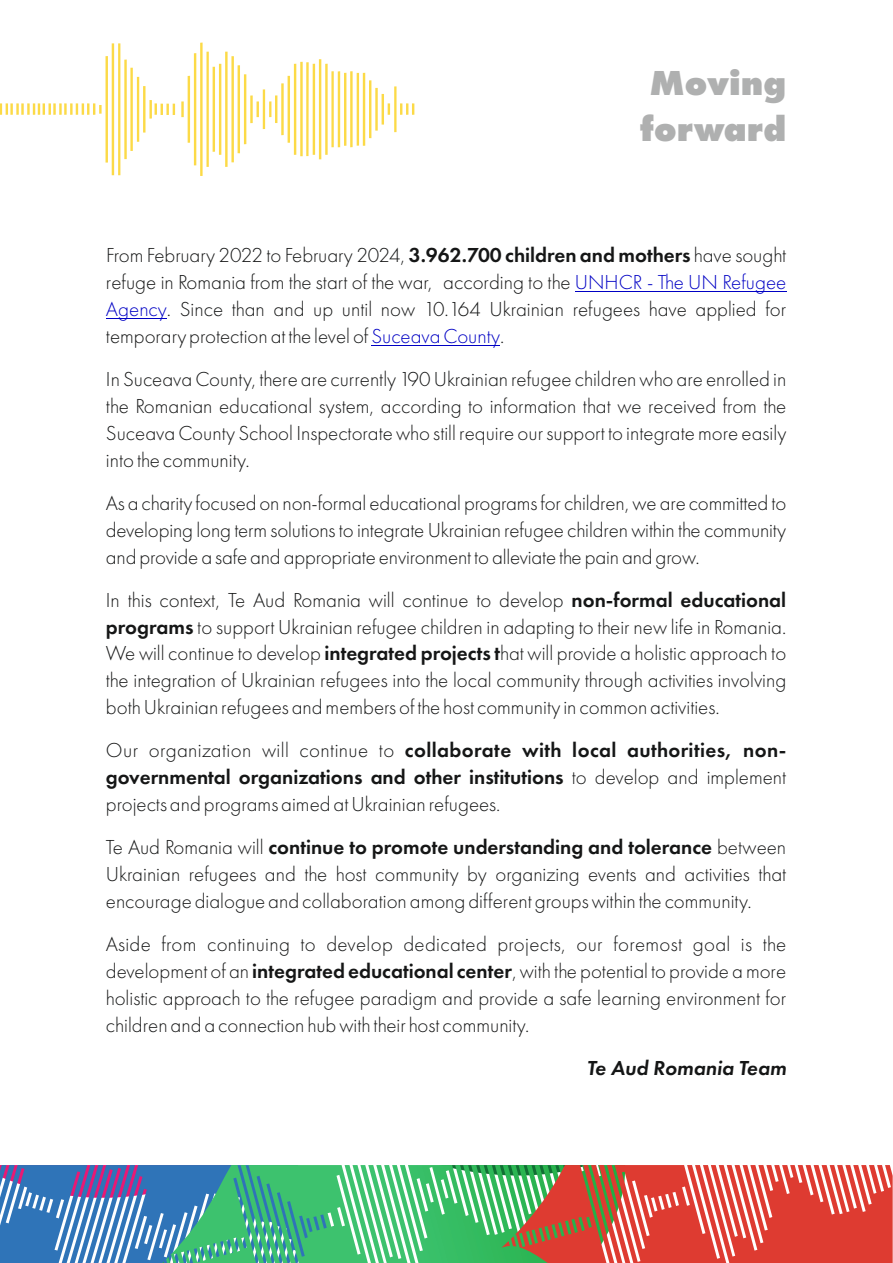
<style>
.page{position:relative;width:893px;height:1263px;background:#fff}
.page>*{position:absolute;margin:0;border:0;box-sizing:border-box;transform-origin:0 0}
.t1{font:800 36px/46.2px "Futura PT";color:#afb0b0}
.t2{font:300 21px/26.8px "Futura PT";color:#151616;text-align:justify}
.t3{font:italic 600 21px "Futura PT";color:#151616}
.s1{font-weight:600}
.s2{color:#0000c4}
</style>
<div class="page">
<svg style="left:0;top:1165px;width:893px;height:98px;background:#8d8d7d"></svg>
<hr style="left:112px;top:43px;width:2px;height:132px;background:#fcda47">
<hr style="left:118px;top:43px;width:2px;height:132px;background:#fcda47">
<hr style="left:106px;top:56px;width:2px;height:107px;background:#fcda47">
<hr style="left:200px;top:43px;width:3px;height:133px;background:#fcda47">
<hr style="left:124px;top:60px;width:3px;height:99px;background:#fcda47">
<hr style="left:225px;top:52px;width:3px;height:115px;background:#fcda47">
<hr style="left:206px;top:52px;width:3px;height:115px;background:#fcda47">
<hr style="left:194px;top:53px;width:2px;height:112px;background:#fcda47">
<hr style="left:130px;top:68px;width:3px;height:83px;background:#fcda47">
<hr style="left:231px;top:56px;width:3px;height:106px;background:#fcda47">
<hr style="left:319px;top:59px;width:2px;height:100px;background:#fcda47">
<hr style="left:300px;top:62px;width:3px;height:94px;background:#fcda47">
<hr style="left:306px;top:62px;width:3px;height:94px;background:#fcda47">
<hr style="left:219px;top:64px;width:2px;height:91px;background:#fcda47">
<hr style="left:313px;top:64px;width:2px;height:91px;background:#fcda47">
<hr style="left:325px;top:64px;width:3px;height:91px;background:#fcda47">
<hr style="left:294px;top:64px;width:2px;height:91px;background:#fcda47">
<hr style="left:238px;top:65px;width:2px;height:88px;background:#fcda47">
<hr style="left:213px;top:67px;width:2px;height:85px;background:#fcda47">
<hr style="left:137px;top:77px;width:2px;height:65px;background:#fcda47">
<hr style="left:331px;top:71px;width:3px;height:76px;background:#fcda47">
<hr style="left:350px;top:71px;width:3px;height:76px;background:#fcda47">
<hr style="left:338px;top:71px;width:2px;height:76px;background:#fcda47">
<hr style="left:363px;top:73px;width:2px;height:73px;background:#fcda47">
<hr style="left:357px;top:73px;width:2px;height:73px;background:#fcda47">
<hr style="left:344px;top:73px;width:2px;height:73px;background:#fcda47">
<hr style="left:244px;top:74px;width:2px;height:70px;background:#fcda47">
<hr style="left:288px;top:76px;width:2px;height:67px;background:#fcda47">
<hr style="left:188px;top:76px;width:2px;height:67px;background:#fcda47">
<hr style="left:143px;top:86px;width:2px;height:47px;background:#fcda47">
<hr style="left:369px;top:80px;width:2px;height:58px;background:#fcda47">
<hr style="left:281px;top:83px;width:3px;height:52px;background:#fcda47">
<hr style="left:394px;top:86px;width:2px;height:46px;background:#fcda47">
<hr style="left:375px;top:88px;width:3px;height:43px;background:#fcda47">
<hr style="left:263px;top:89px;width:2px;height:40px;background:#fcda47">
<hr style="left:382px;top:94px;width:2px;height:31px;background:#fcda47">
<hr style="left:275px;top:95px;width:2px;height:28px;background:#fcda47">
<hr style="left:250px;top:95px;width:3px;height:28px;background:#fcda47">
<hr style="left:149px;top:100px;width:3px;height:19px;background:#fcda47">
<svg style="left:155px;top:103px;width:20px;height:12px"></svg>
<svg style="left:400px;top:103px;width:14px;height:12px"></svg>
<hr style="left:181px;top:101px;width:3px;height:16px;background:#fcda47">
<svg style="left:257px;top:101px;width:2px;height:16px"></svg>
<svg style="left:269px;top:101px;width:2px;height:16px"></svg>
<svg style="left:388px;top:103px;width:2px;height:12px"></svg>
<svg style="left:0;top:103px;width:102px;height:12px"></svg>
<hr style="left:575px;top:291px;width:211px;height:1px;background:#0000c4">
<hr style="left:106px;top:318px;width:61px;height:1px;background:#0000c4">
<hr style="left:371px;top:345px;width:129px;height:1px;background:#0000c4">
<h1 class="t1" style="left:640px;top:62px;width:148px">Moving forward</h1>
<p class="t2" style="left:106px;top:243px;width:682px">From February 2022 to February 2024, <span class="s1">3.962.700 children and mothers</span> have sought refuge in Romania from the start of the war, according to the <span class="s2">UNHCR - The UN Refugee Agency</span>. Since than and up until now 10.164 Ukrainian refugees have applied for temporary protection at the level of <span class="s2">Suceava County</span>.</p>
<p class="t2" style="left:106px;top:367px;width:682px">In Suceava County, there are currently 190 Ukrainian refugee children who are enrolled in the Romanian educational system, according to information that we received from the Suceava County School Inspectorate who still require our support to integrate more easily into the community.</p>
<p class="t2" style="left:106px;top:491px;width:682px">As a charity focused on non-formal educational programs for children, we are committed to developing long term solutions to integrate Ukrainian refugee children within the community and provide a safe and appropriate environment to alleviate the pain and grow.</p>
<p class="t2" style="left:106px;top:588px;width:682px">In this context, Te Aud Romania will continue to develop <span class="s1">non-formal educational programs</span> to support Ukrainian refugee children in adapting to their new life in Romania.<br>We will continue to develop <span class="s1">integrated projects t</span>hat will provide a holistic approach to the integration of Ukrainian refugees into the local community through activities involving both Ukrainian refugees and members of the host community in common activities.</p>
<p class="t2" style="left:106px;top:738px;width:682px">Our organization will continue to <span class="s1">collaborate with local authorities, non&shy;governmental organizations and other institutions</span> to develop and implement projects and programs aimed at Ukrainian refugees.</p>
<p class="t2" style="left:106px;top:835px;width:682px">Te Aud Romania will <span class="s1">continue to promote understanding and tolerance</span> between Ukrainian refugees and the host community by organizing events and activities that encourage dialogue and collaboration among different groups within the community.</p>
<p class="t2" style="left:106px;top:932px;width:682px">Aside from continuing to develop dedicated projects, our foremost goal is the development of an <span class="s1">integrated educational center</span>, with the potential to provide a more holistic approach to the refugee paradigm and provide a safe learning environment for children and a connection hub with their host community.</p>
<p class="t3" style="left:587px;top:1059px;width:201px">Te Aud Romania Team</p>
</div>
